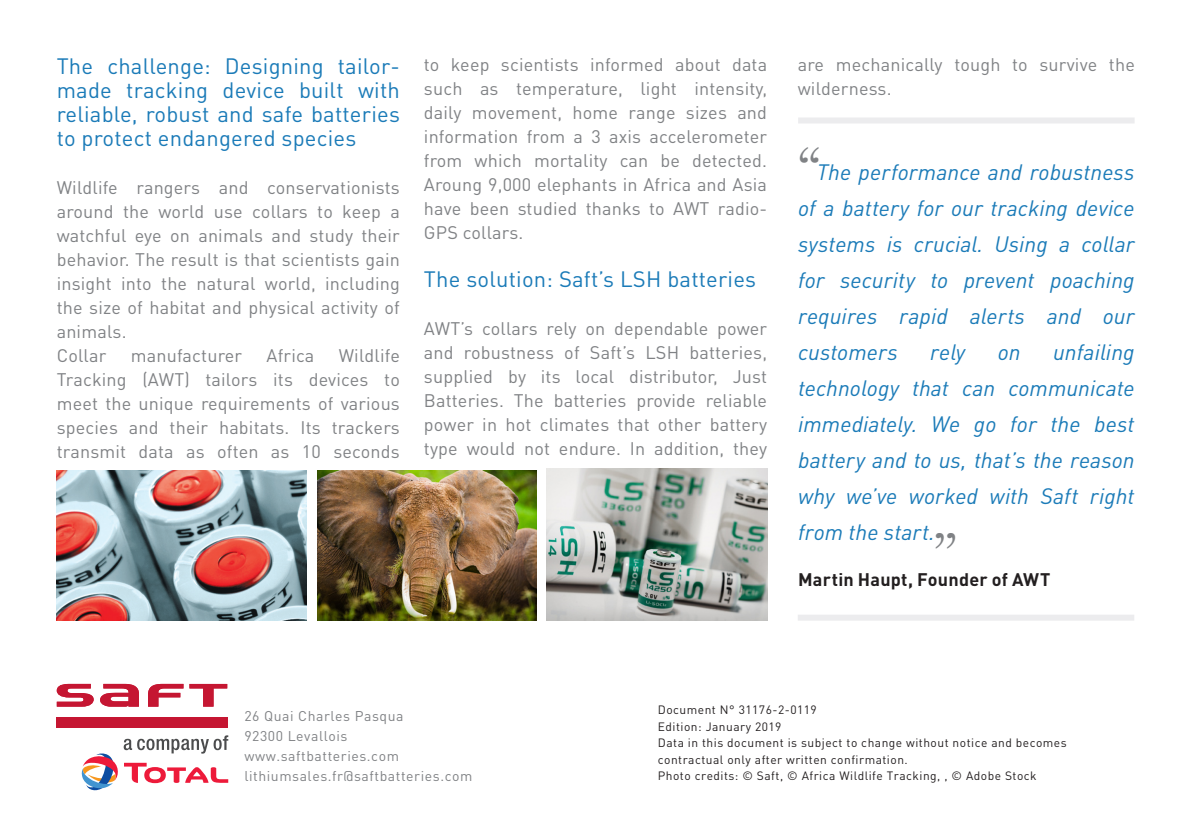
<style>
.page{position:relative;width:1191px;height:840px;background:#fff}
.page>*{position:absolute;margin:0;border:0;box-sizing:border-box;transform-origin:0 0}
.t1{font:48px "Footlight MT Light";color:#808285}
.t2{font:italic 22px/36px "DINOT";letter-spacing:.005em;color:#1b7bb8;text-align:justify}
.t3{font:22px/24px "DINOT";letter-spacing:.01em;color:#1b7bb8;text-align:justify}
.t4{font:18px/24px "DINOT";letter-spacing:.01em;color:#808285;text-align:justify}
.t5{font:700 18px "DINOT";letter-spacing:.01em;color:#231f20}
.t6{font:14px "DINOT";letter-spacing:.04em;color:#808285}
.t7{font:12px/16.6px "DINOT";letter-spacing:.04em;color:#231f20}
.s1{font-family:"Footlight MT Light";font-style:normal;font-size:48px;color:#808285}
</style>
<div class="page">
<img style="left:547px;top:468px;width:220px;height:152px">
<svg style="left:81px;top:735px;width:147px;height:56px"></svg>
<svg style="left:148px;top:683px;width:35px;height:23px"></svg>
<svg style="left:189px;top:683px;width:38px;height:23px"></svg>
<svg style="left:57px;top:683px;width:37px;height:23px"></svg>
<svg style="left:100px;top:683px;width:39px;height:23px"></svg>
<div style="left:57px;top:716px;width:171px;height:11px;background:#c51632"></div>
<div style="left:798px;top:117px;width:336px;height:6px;background:#ececee"></div>
<div style="left:797px;top:614px;width:337px;height:6px;background:#ececee"></div>
<img style="left:317px;top:470px;width:219px;height:150px">
<img style="left:57px;top:470px;width:249px;height:150px">
<p class="t3" style="left:57px;top:53px;width:345px">The challenge: Designing tailor&shy;made tracking device built with reliable, robust and safe batteries to protect endangered species</p>
<p class="t4" style="left:57px;top:174px;width:345px">Wildlife rangers and conservationists around the world use collars to keep a watchful eye on animals and study their behavior. The result is that scientists gain insight into the natural world, including the size of habitat and physical activity of animals.</p>
<p class="t4" style="left:57px;top:342px;width:51px">Collar</p>
<p class="t4" style="left:131px;top:342px;width:113px">manufacturer</p>
<p class="t4" style="left:266px;top:342px;width:49px">Africa</p>
<p class="t4" style="left:57px;top:342px;width:345px;text-indent:282px">Wildlife Tracking (AWT) tailors its devices to meet the unique requirements of various species and their habitats. Its trackers transmit data as often as 10 seconds</p>
<p class="t4" style="left:424px;top:51px;width:345px">to keep scientists informed about data such as temperature, light intensity, daily movement, home range sizes and information from a 3 axis accelerometer from which mortality can be detected.<br>Aroung 9,000 elephants in Africa and Asia have been studied thanks to AWT radio-GPS collars.</p>
<p class="t3" style="left:424px;top:266px;width:334px">The solution: Saft’s LSH batteries</p>
<p class="t4" style="left:424px;top:315px;width:345px">AWT’s collars rely on dependable power and robustness of Saft’s LSH batteries, supplied by its local distributor, Just Batteries. The batteries provide reliable power in hot climates that other battery type would not endure. In addition, they</p>
<p class="t4" style="left:797px;top:51px;width:339px">are mechanically tough to survive the wilderness.</p>
<p class="t2" style="left:798px;top:153px;width:338px"><span class="s1">“</span>The performance and robustness of a battery for our tracking device systems is crucial. Using a collar for security to prevent poaching requires rapid alerts and our customers</p>
<p class="t2" style="left:798px;top:333px;width:338px;text-indent:255px">unfailing technology that can communicate immediately. We go for the best battery and to us, that’s the reason why we’ve worked with Saft right from the start.</p>
<p class="t2" style="left:930px;top:333px;width:37px">rely</p>
<p class="t2" style="left:997px;top:333px;width:24px">on</p>
<p class="t1" style="left:933px;top:522px;width:24px">’’</p>
<p class="t5" style="left:798px;top:567px;width:254px">Martin Haupt, Founder of AWT</p>
<p class="t6" style="left:244px;top:705px;width:161px">26 Quai Charles Pasqua</p>
<p class="t6" style="left:244px;top:725px;width:105px">92300 Levallois</p>
<p class="t6" style="left:244px;top:745px;width:156px">www.saftbatteries.com</p>
<p class="t6" style="left:244px;top:765px;width:229px">lithiumsales.fr@saftbatteries.com</p>
<p class="t7" style="left:658px;top:700px;width:160px">Document N° 31176-2-0119</p>
<p class="t7" style="left:658px;top:717px;width:125px">Edition: January 2019</p>
<p class="t7" style="left:658px;top:733px;width:410px">Data in this document is subject to change without notice and becomes contractual only after written confirmation.</p>
<p class="t7" style="left:658px;top:766px;width:380px">Photo credits: © Saft, © Africa Wildlife Tracking, , © Adobe Stock</p>
</div>
